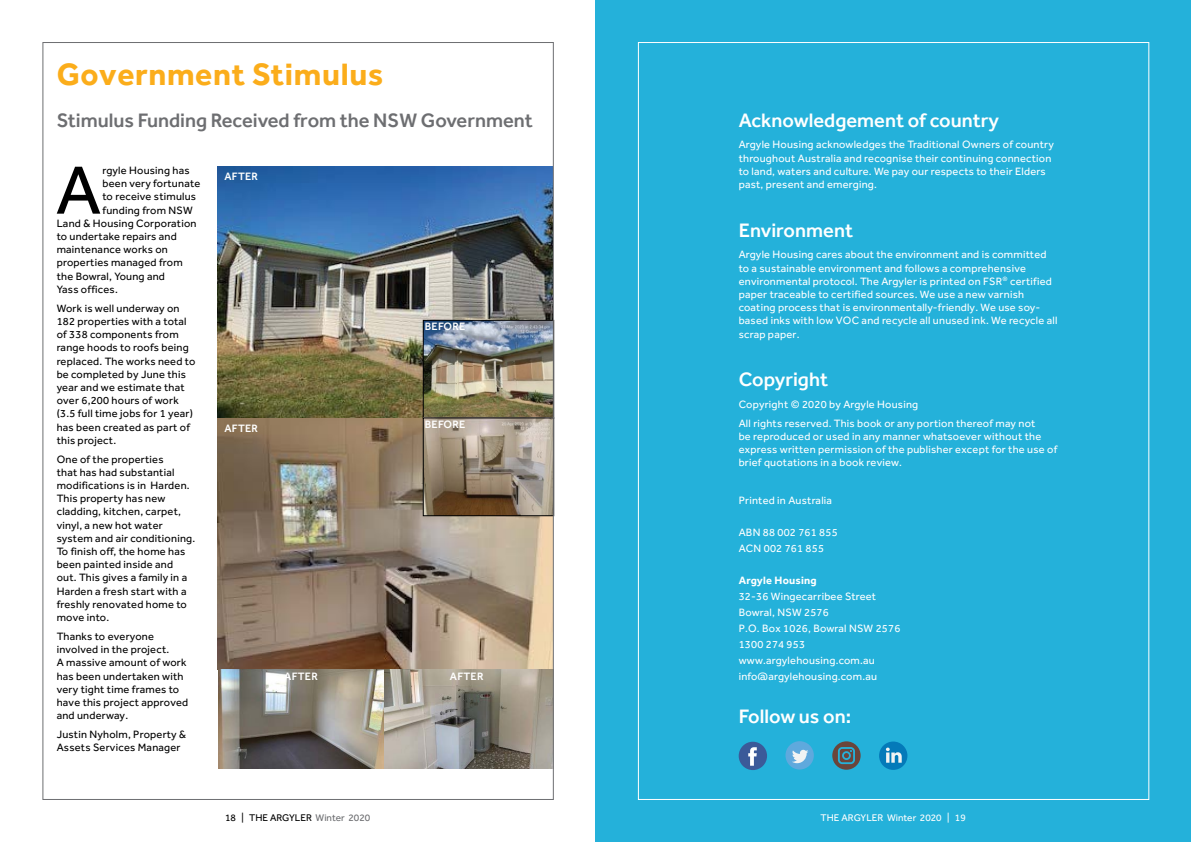
<style>
.page{position:relative;width:1191px;height:842px;background:#fff}
.page>*{position:absolute;margin:0;border:0;box-sizing:border-box;transform-origin:0 0}
.t1{font:70.4px "Effra";color:#000}
.t2{font:700 32px "Effra";letter-spacing:.02em;color:#fbad1b}
.t3{font:500 20px "Effra";color:#fff}
.t4{font:500 20px "Effra";color:#6d6e71}
.t5{font:11px/13.2px "Effra";letter-spacing:.02em;color:#fff}
.t6{font:11px/13.2px "Effra";letter-spacing:.02em;color:#000}
.t7{font:500 11px "Effra";letter-spacing:.02em;color:#fff}
.t8{font:700 11px "Effra";letter-spacing:.02em;color:#fff}
.t9{font:10px "Effra";color:#000}
.t10{font:10px "Effra";color:#fff}
.s1{color:#6d6e71}
</style>
<div class="page">
<div style="left:595px;top:0;width:596px;height:842px;background:#24b1da"></div>
<img style="left:217px;top:167px;width:335px;height:503px">
<img style="left:425px;top:322px;width:127px;height:192px">
<div style="left:423px;top:320px;width:131px;height:99px;border:1px solid #000"></div>
<div style="left:423px;top:417px;width:131px;height:99px;border:1px solid #000"></div>
<img style="left:219px;top:670px;width:333px;height:98px">
<div style="left:738px;top:742px;width:29px;height:28px;background:#3b5a99;border-radius:50%"></div>
<svg style="left:748px;top:747px;width:9px;height:19px"></svg>
<div style="left:785px;top:741px;width:29px;height:28px;background:#5fa9dd;border-radius:50%"></div>
<svg style="left:792px;top:750px;width:16px;height:13px"></svg>
<svg style="left:832px;top:741px;width:28px;height:29px"></svg>
<div style="left:879px;top:741px;width:28px;height:29px;background:#047ab9;border-radius:50%"></div>
<svg style="left:886px;top:748px;width:15px;height:15px"></svg>
<h2 class="t2" style="left:57px;top:54px;width:328px">Government Stimulus</h2>
<h3 class="t4" style="left:57px;top:108px;width:478px">Stimulus Funding Received from the NSW Government</h3>
<h1 class="t1" style="left:56px;top:149px;width:47px">A</h1>
<p class="t6" style="left:103px;top:164px;width:89px">rgyle Housing has</p>
<p class="t6" style="left:103px;top:177px;width:99px">been very fortunate</p>
<p class="t6" style="left:103px;top:190px;width:95px">to receive stimulus</p>
<p class="t6" style="left:103px;top:203px;width:92px">funding from NSW</p>
<p class="t6" style="left:57px;top:216px;width:141px">Land &amp; Housing Corporation</p>
<p class="t6" style="left:57px;top:230px;width:122px">to undertake repairs and</p>
<p class="t6" style="left:57px;top:243px;width:113px">maintenance works on</p>
<p class="t6" style="left:57px;top:256px;width:128px">properties managed from</p>
<p class="t6" style="left:57px;top:269px;width:110px">the Bowral, Young and</p>
<p class="t6" style="left:57px;top:282px;width:63px">Yass offices.</p>
<p class="t6" style="left:57px;top:301px;width:140px">Work is well underway on<br>182 properties with a total of 338 components from range hoods to roofs being replaced. The works need to be completed by June this year and we estimate that over 6,200 hours of work (3.5 full time jobs for 1 year) has been created as part of this project.</p>
<p class="t6" style="left:57px;top:452px;width:140px">One of the properties<br>that has had substantial modifications is in Harden.<br>This property has new cladding, kitchen, carpet, vinyl, a new hot water system and air conditioning.<br>To finish off, the home has been painted inside and out. This gives a family in a<br>Harden a fresh start with a freshly renovated home to move into.</p>
<p class="t6" style="left:57px;top:629px;width:133px">Thanks to everyone involved in the project.<br>A massive amount of work has been undertaken with very tight time frames to have this project approved and underway.</p>
<p class="t6" style="left:57px;top:727px;width:131px">Justin Nyholm, Property &amp;<br>Assets Services Manager</p>
<p class="t7" style="left:224px;top:170px;width:35px">AFTER</p>
<p class="t7" style="left:224px;top:422px;width:35px">AFTER</p>
<p class="t7" style="left:425px;top:320px;width:42px">BEFORE</p>
<p class="t7" style="left:425px;top:418px;width:42px">BEFORE</p>
<p class="t7" style="left:284px;top:669px;width:35px">AFTER</p>
<p class="t7" style="left:450px;top:669px;width:35px">AFTER</p>
<h3 class="t3" style="left:738px;top:108px;width:262px">Acknowledgement of country</h3>
<p class="t5" style="left:738px;top:138px;width:317px">Argyle Housing acknowledges the Traditional Owners of country throughout Australia and recognise their continuing connection to land, waters and culture. We pay our respects to their Elders past, present and emerging.</p>
<h3 class="t3" style="left:738px;top:218px;width:116px">Environment</h3>
<p class="t5" style="left:738px;top:248px;width:320px">Argyle Housing cares about the environment and is committed to a sustainable environment and follows a comprehensive environmental protocol. The Argyler is printed on FSR<sup>®</sup> certified paper traceable to certified sources. We use a new varnish coating process that is environmentally-friendly. We use soy&shy;based inks with low VOC and recycle all unused ink. We recycle all scrap paper.</p>
<h3 class="t3" style="left:738px;top:367px;width:91px">Copyright</h3>
<p class="t5" style="left:738px;top:394px;width:298px;line-height:18.9px">Copyright © 2020 by Argyle Housing<br>All rights reserved. This book or any portion thereof may not</p>
<p class="t5" style="left:738px;top:429px;width:320px">be reproduced or used in any manner whatsoever without the express written permission of the publisher except for the use of brief quotations in a book review.</p>
<p class="t5" style="left:738px;top:494px;width:95px">Printed in Australia</p>
<p class="t5" style="left:738px;top:524px;width:100px;line-height:16px">ABN 88 002 761 855<br>ACN 002 761 855</p>
<p class="t8" style="left:738px;top:574px;width:79px">Argyle Housing</p>
<p class="t5" style="left:738px;top:588px;width:163px;line-height:16px">32-36 Wingecarribee Street<br>Bowral, NSW 2576<br>P.O. Box 1026, Bowral NSW 2576<br>1300 274 953 www.argylehousing.com.au info@argylehousing.com.au</p>
<h3 class="t3" style="left:738px;top:705px;width:114px">Follow us on:</h3>
<p class="t9" style="left:225px;top:812px;width:147px">18 | THE ARGYLER <span class="s1">Winter 2020</span></p>
<p class="t10" style="left:820px;top:812px;width:147px">THE ARGYLER Winter 2020 | 19</p>
</div>
